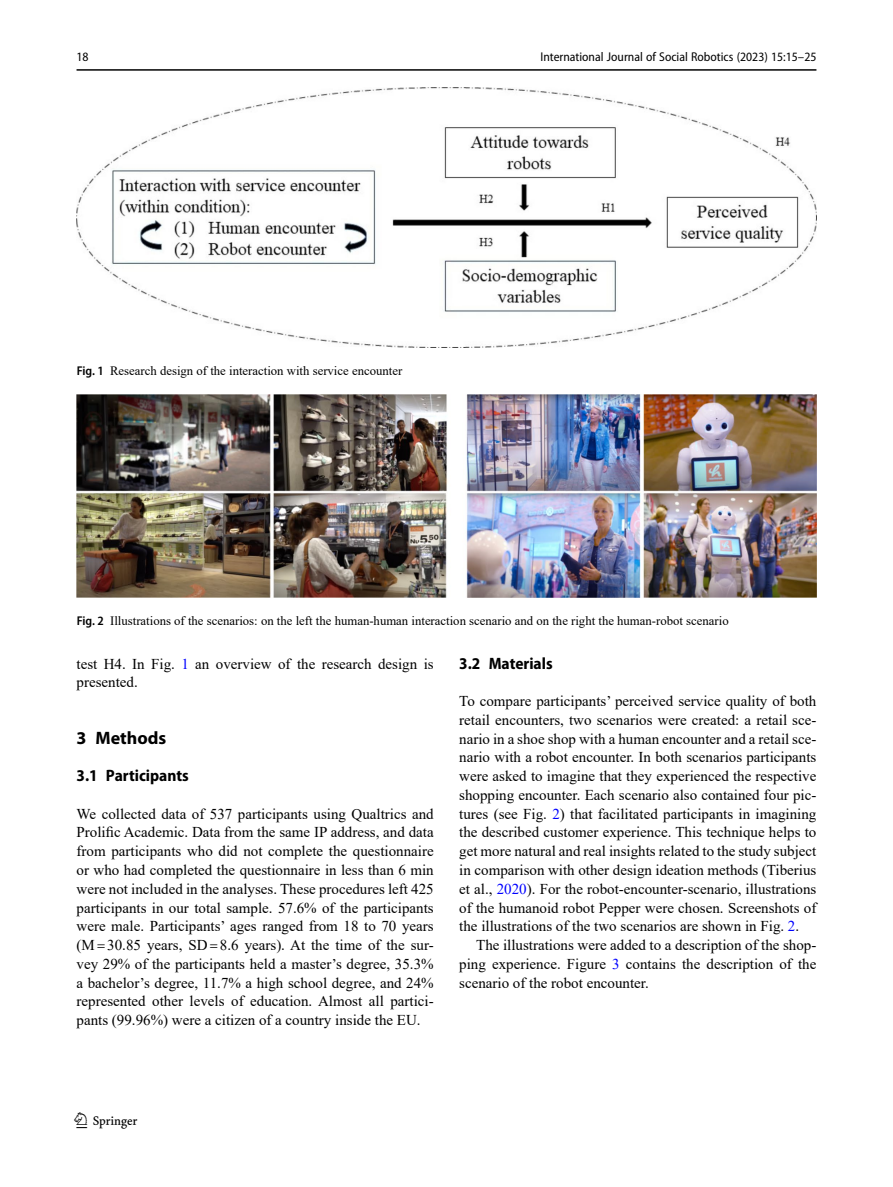
<style>
.page{position:relative;width:893px;height:1187px;background:#fff}
.page>*{position:absolute;margin:0;border:0;box-sizing:border-box;transform-origin:0 0}
.t1{font:22.5px "Springnew";color:#000}
.Head_1{font:700 18px "Myriad Pro";color:#000}
.Head_2_After_1{font:700 semi-condensed 16.5px "Myriad Pro";color:#000}
.Head_2{font:700 semi-condensed 16.5px "Myriad Pro";color:#000}
.Body_Text{font:15px/18.8px "Times New Roman";color:#000;text-align:justify}
.Body_Text_Indent{font:15px/18.8px "Times New Roman";color:#000;text-align:justify}
.Figure_Caption{font:12.75px "Times New Roman";color:#000}
.t2{font:semi-condensed 12.75px "Myriad Pro";color:#000}
.s1{font-family:"Myriad Pro";font-weight:600;font-stretch:semi-condensed}
.s2{color:#00f}
.s3{font-family:"Minion Pro"}
</style>
<div class="page">
<hr style="left:77px;top:69px;width:739px;height:2px;background:#000">
<img style="left:77px;top:394px;width:740px;height:203px">
<img style="left:77px;top:87px;width:740px;height:260px">
<p class="t2" style="left:77px;top:49px;width:14px">18</p>
<p class="Figure_Caption" style="left:77px;top:362px;width:327px"><span class="s1">Fig. 1</span> Research design of the interaction with service encounter</p>
<p class="t2" style="left:540px;top:49px;width:278px">International Journal of Social Robotics (2023) 15:15–25</p>
<p class="Figure_Caption" style="left:77px;top:611px;width:654px"><span class="s1">Fig. 2</span> Illustrations of the scenarios: on the left the human-human interaction scenario and on the right the human-robot scenario</p>
<p class="Body_Text" style="left:77px;top:653px;width:359px">test H4. In Fig. <span class="s2">1</span> an overview of the research design is presented.</p>
<p class="Head_1" style="left:77px;top:725px;width:91px">3 Methods</p>
<p class="Head_2_After_1" style="left:77px;top:766px;width:114px">3.1 Participants</p>
<p class="Body_Text" style="left:77px;top:803px;width:359px">We collected data of 537 participants using Qualtrics and Prolific Academic. Data from the same IP address, and data from participants who did not complete the questionnaire or who had completed the questionnaire in less than 6 min were not included in the analyses. These procedures left 425 participants in our total sample. 57.6% of the participants were male. Participants’ ages ranged from 18 to 70 years (M<span class="s3">=</span>30.85 years, SD<span class="s3">=</span>8.6 years). At the time of the sur&shy;vey 29% of the participants held a master’s degree, 35.3% a bachelor’s degree, 11.7% a high school degree, and 24% represented other levels of education. Almost all partici&shy;pants (99.96%) were a citizen of a country inside the EU.</p>
<p class="Head_2" style="left:459px;top:653px;width:95px">3.2 Materials</p>
<p class="Body_Text" style="left:459px;top:691px;width:359px">To compare participants’ perceived service quality of both retail encounters, two scenarios were created: a retail sce&shy;nario in a shoe shop with a human encounter and a retail sce&shy;nario with a robot encounter. In both scenarios participants were asked to imagine that they experienced the respective shopping encounter. Each scenario also contained four pic&shy;tures (see Fig. <span class="s2">2</span>) that facilitated participants in imagining the described customer experience. This technique helps to get more natural and real insights related to the study subject in comparison with other design ideation methods (Tiberius et al., <span class="s2">2020</span>). For the robot-encounter-scenario, illustrations of the humanoid robot Pepper were chosen. Screenshots of the illustrations of the two scenarios are shown in Fig. <span class="s2">2</span>.</p>
<p class="Body_Text_Indent" style="left:459px;top:935px;width:359px;text-indent:17px">The illustrations were added to a description of the shop&shy;ping experience. Figure <span class="s2">3</span> contains the description of the scenario of the robot encounter.</p>
<h1 class="t1" style="left:77px;top:1107px;width:63px">1 3</h1>
</div>
